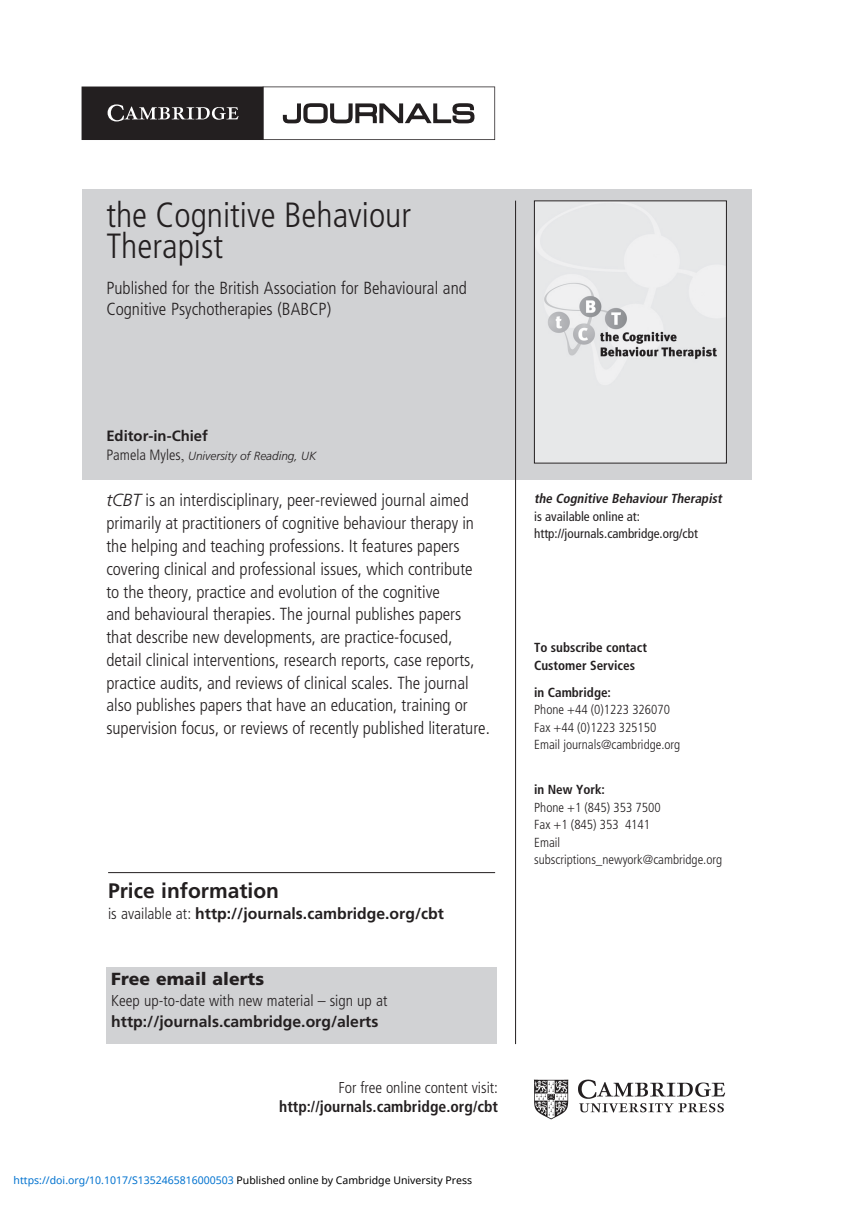
<style>
.page{position:relative;width:843px;height:1209px;background:#fff}
.page>*{position:absolute;margin:0;border:0;box-sizing:border-box;transform-origin:0 0}
.t1{font:300 condensed 35px/31.5px "Frutiger LT Std";color:#231f20}
.t2{font:700 21px "Frutiger LT Std";color:#231f20}
.t3{font:300 condensed 17.5px/22.8px "Frutiger LT Std";color:#231f20}
.t4{font:900 17.5px "Frutiger LT Std";color:#231f20}
.t5{font:700 15.75px "Frutiger LT Std";color:#231f20}
.t6{font:300 condensed 15.75px "Frutiger LT Std";color:#231f20}
.t7{font:700 condensed 15.75px "Frutiger LT Std";color:#231f20}
.t8{font:700 14.88px "Frutiger LT Std";color:#231f20}
.t9{font:300 condensed 13.12px/17.5px "Frutiger LT Std";color:#231f20}
.t10{font:700 condensed 13.12px/17.5px "Frutiger LT Std";color:#231f20}
.t11{font:condensed 13.12px/17.5px "Frutiger LT Std";color:#231f20}
.t12{font:italic 700 condensed 13.12px "Frutiger LT Std";color:#231f20}
.t13{font:italic 300 11.9px "Frutiger LT Std";color:#231f20}
.t14{font:10.5px "Noto Sans";color:#0172cf}
.s1{font-style:normal;font-stretch:condensed;font-size:14.88px}
.s2{font-family:"Times New Roman";font-weight:400;font-style:normal;font-size:14.88px}
.s3{font-style:italic;font-stretch:normal}
.s4{font-weight:300;font-stretch:condensed}
.s5{color:#000}
</style>
<div class="page">
<div style="left:82px;top:189px;width:669px;height:291px;background:#d1d2d4"></div>
<img style="left:534px;top:1079px;width:192px;height:41px">
<hr style="left:515px;top:201px;width:1px;height:843px;background:#231f20">
<svg style="left:82px;top:87px;width:413px;height:53px"></svg>
<img style="left:536px;top:203px;width:188px;height:258px">
<div style="left:106px;top:967px;width:391px;height:77px;background:#d1d2d4"></div>
<hr style="left:108px;top:872px;width:387px;height:1px;background:#231f20">
<h1 class="t1" style="left:106px;top:201px;width:306px">the Cognitive Behaviour<br>Therapist</h1>
<p class="t3" style="left:106px;top:279px;width:362px;line-height:21px">Published for the British Association for Behavioural and<br>Cognitive Psychotherapies (BABCP)</p>
<p class="t8" style="left:106px;top:429px;width:103px">Editor-in-Chief</p>
<p class="t13" style="left:106px;top:451px;width:211px"><span class="s1">Pamela Myles</span><span class="s2">,</span> University of Reading, UK</p>
<p class="t3" style="left:106px;top:490px;width:385px"><span class="s3">tCBT</span> is an interdisciplinary, peer-reviewed journal aimed primarily at practitioners of cognitive behaviour therapy in the helping and teaching professions. It features papers covering clinical and professional issues, which contribute to the theory, practice and evolution of the cognitive<br>and behavioural therapies. The journal publishes papers that describe new developments, are practice-focused, detail clinical interventions, research reports, case reports, practice audits, and reviews of clinical scales. The journal also publishes papers that have an education, training or supervision focus, or reviews of recently published literature.</p>
<p class="t2" style="left:108px;top:881px;width:172px">Price information</p>
<p class="t5" style="left:108px;top:906px;width:337px"><span class="s4">is available at:</span> http://journals.cambridge.org/cbt</p>
<p class="t4" style="left:111px;top:969px;width:154px">Free email alerts</p>
<p class="t6" style="left:111px;top:994px;width:277px">Keep up-to-date with new material – sign up at</p>
<p class="t5" style="left:111px;top:1015px;width:268px">http://journals.cambridge.org/alerts</p>
<p class="t6" style="left:338px;top:1081px;width:161px">For free online content visit:</p>
<p class="t7" style="left:279px;top:1100px;width:220px">http://journals.cambridge.org/cbt</p>
<p class="t14" style="left:14px;top:1173px;width:460px">https://doi.org/10.1017/S1352465816000503 <span class="s5">Published online by Cambridge University Press</span></p>
<p class="t12" style="left:534px;top:493px;width:191px">the Cognitive Behaviour Therapist</p>
<p class="t11" style="left:534px;top:508px;width:165px">is available online at: http://journals.cambridge.org/cbt</p>
<p class="t10" style="left:534px;top:639px;width:114px">To subscribe contact<br>Customer Services</p>
<p class="t10" style="left:534px;top:684px;width:78px">in Cambridge:</p>
<p class="t9" style="left:534px;top:702px;width:148px">Phone +44 (0)1223 326070<br>Fax +44 (0)1223 325150<br>Email journals@cambridge.org</p>
<p class="t10" style="left:534px;top:782px;width:72px">in New York:</p>
<p class="t9" style="left:534px;top:799px;width:189px">Phone +1 (845) 353 7500<br>Fax +1 (845) 353 4141<br>Email subscriptions_newyork@cambridge.org</p>
</div>
